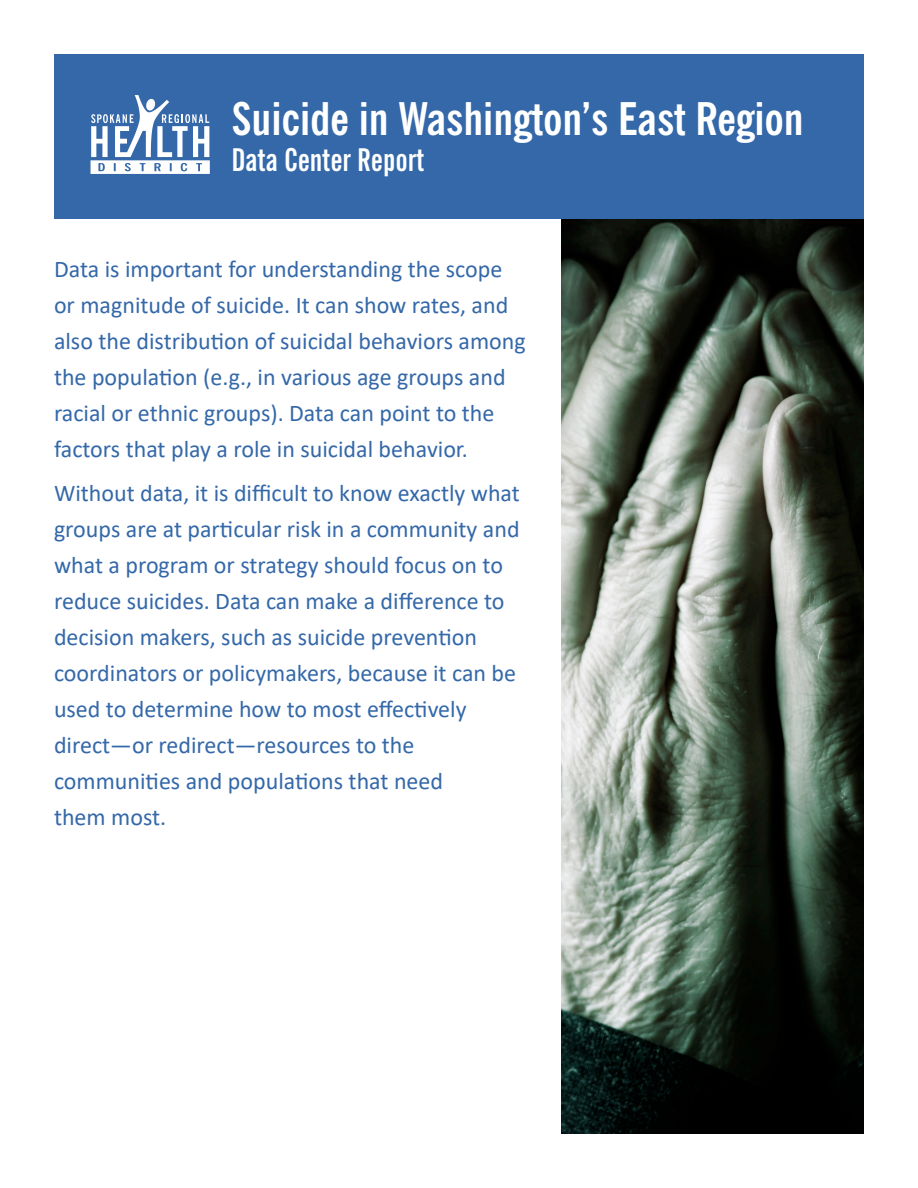
<style>
.page{position:relative;width:918px;height:1188px;background:#fff}
.page>*{position:absolute;margin:0;border:0;box-sizing:border-box;transform-origin:0 0}
.t1{font:700 condensed 45px "News Gothic BT";color:#fff}
.t2{font:700 extra-condensed 31.5px "News Gothic BT";color:#fff}
.t3{font:24px/36px "Calibri";color:#3468a9}
</style>
<div class="page">
<img style="left:562px;top:218px;width:302px;height:916px">
<div style="left:54px;top:54px;width:810px;height:164px;background:#3468a9"></div>
<svg style="left:91px;top:95px;width:119px;height:79px"></svg>
<h1 class="t1" style="left:231px;top:91px;width:574px">Suicide in Washington’s East Region</h1>
<h2 class="t2" style="left:231px;top:141px;width:195px">Data Center Report</h2>
<p class="t3" style="left:54px;top:251px;width:473px">Data is important for understanding the scope or magnitude of suicide. It can show rates, and also the distribution of suicidal behaviors among the population (e.g., in various age groups and racial or ethnic groups). Data can point to the factors that play a role in suicidal behavior.</p>
<p class="t3" style="left:54px;top:474px;width:467px">Without data, it is difficult to know exactly what groups are at particular risk in a community and what a program or strategy should focus on to reduce suicides. Data can make a difference to decision makers, such as suicide prevention coordinators or policymakers, because it can be used to determine how to most effectively direct—or redirect—resources to the communities and populations that need<br>them most.</p>
</div>
